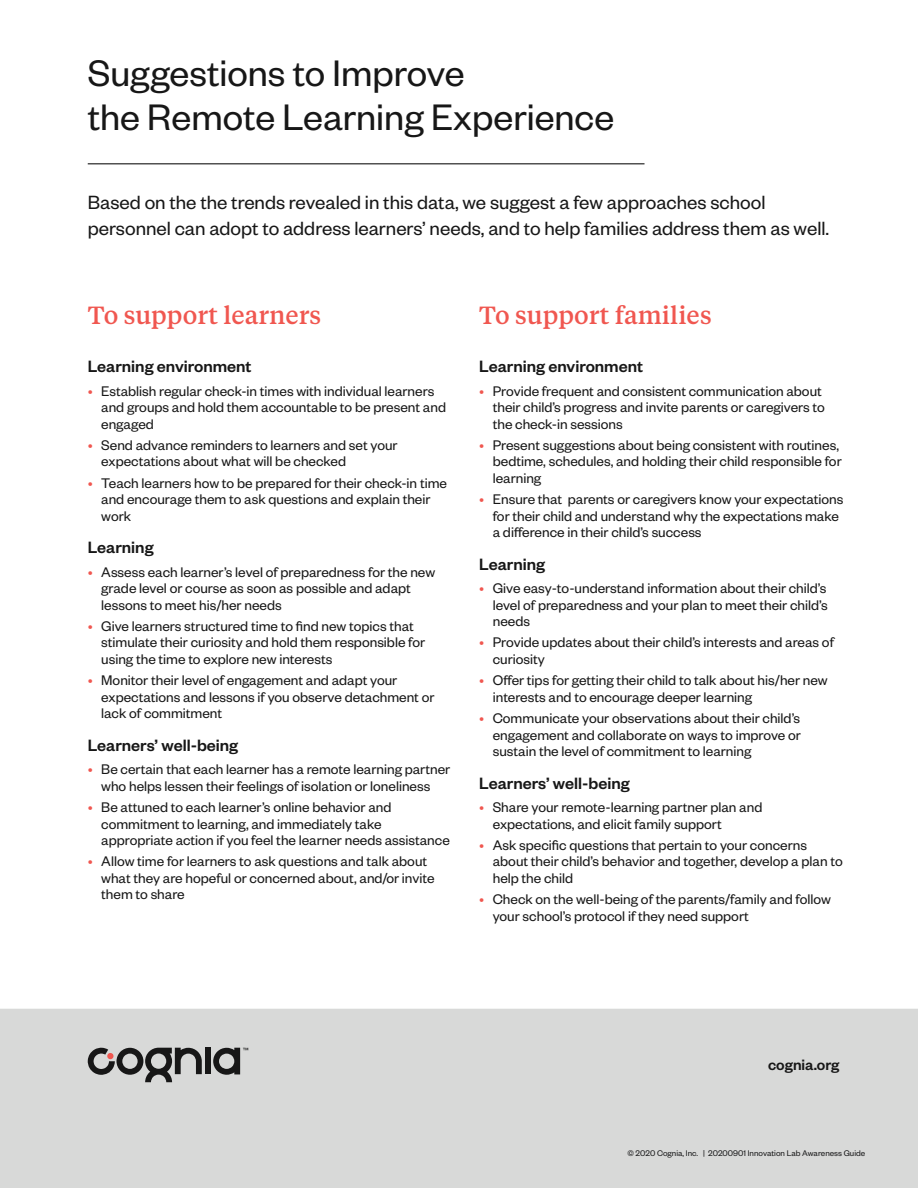
<style>
.page{position:relative;width:918px;height:1188px;background:#fff}
.page>*{position:absolute;margin:0;border:0;box-sizing:border-box;transform-origin:0 0}
.Tiemps_Title_2{font:40.5px/43.5px "Founders Grotesk";color:#171717}
.Tiempos_H1{font:500 24.75px "Tiempos Text";color:#f05750}
.INtro_text{font:21px/25.5px "Founders Grotesk";color:#171717}
.hdr_2{font:500 18px "Founders Grotesk";color:#171717}
.FG_body{font:500 16.5px "Founders Grotesk";color:#171717}
.t1{font:500 16.5px "Founders Grotesk";color:#716d6e}
.t2{font:15.3px/16.5px "Founders Grotesk";color:#171717}
.footer_text{font:9px "Founders Grotesk";color:#19191a}
.s1{color:#f05750}
</style>
<div class="page">
<div style="left:0;top:1009px;width:918px;height:179px;background:#d8d9d8"></div>
<div style="left:205px;top:1048px;width:5px;height:26px;background:#171717"></div>
<svg style="left:88px;top:1048px;width:114px;height:34px;background:#878686"></svg>
<svg style="left:213px;top:1048px;width:35px;height:27px"></svg>
<hr style="left:88px;top:163px;width:557px;height:1px;background:#171717">
<h4 class="Tiemps_Title_2" style="left:88px;top:50px;width:528px">Suggestions to Improve<br>the Remote Learning Experience</h4>
<p class="INtro_text" style="left:88px;top:189px;width:743px">Based on the the trends revealed in this data, we suggest a few approaches school personnel can adopt to address learners’ needs, and to help families address them as well.</p>
<p class="Tiempos_H1" style="left:88px;top:299px;width:235px">To support learners</p>
<h4 class="hdr_2" style="left:88px;top:355px;width:165px">Learning environment</h4>
<p class="t2" style="left:101px;top:382px;width:346px;text-indent:-14px"><span class="s1">•</span> Establish regular check-in times with individual learners and groups and hold them accountable to be present and engaged</p>
<p class="t2" style="left:101px;top:436px;width:298px;text-indent:-14px"><span class="s1">•</span> Send advance reminders to learners and set your expectations about what will be checked</p>
<p class="t2" style="left:101px;top:474px;width:347px;text-indent:-14px"><span class="s1">•</span> Teach learners how to be prepared for their check-in time and encourage them to ask questions and explain their work</p>
<h4 class="hdr_2" style="left:88px;top:536px;width:67px">Learning</h4>
<p class="t2" style="left:101px;top:563px;width:335px;text-indent:-14px"><span class="s1">•</span> Assess each learner’s level of preparedness for the new grade level or course as soon as possible and adapt lessons to meet his/her needs</p>
<p class="t2" style="left:101px;top:617px;width:326px;text-indent:-14px"><span class="s1">•</span> Give learners structured time to find new topics that stimulate their curiosity and hold them responsible for using the time to explore new interests</p>
<p class="t2" style="left:101px;top:671px;width:335px;text-indent:-14px"><span class="s1">•</span> Monitor their level of engagement and adapt your expectations and lessons if you observe detachment or lack of commitment</p>
<h4 class="hdr_2" style="left:88px;top:734px;width:152px">Learners’ well-being</h4>
<p class="t2" style="left:88px;top:760px;width:364px;text-align:center"><span class="s1">•</span> Be certain that each learner has a remote learning partner who helps lessen their feelings of isolation or loneliness</p>
<p class="t2" style="left:101px;top:798px;width:350px;text-indent:-14px"><span class="s1">•</span> Be attuned to each learner’s online behavior and commitment to learning, and immediately take appropriate action if you feel the learner needs assistance</p>
<p class="t2" style="left:101px;top:853px;width:335px;text-indent:-14px"><span class="s1">•</span> Allow time for learners to ask questions and talk about what they are hopeful or concerned about, and/or invite them to share</p>
<p class="Tiempos_H1" style="left:479px;top:299px;width:234px">To support families</p>
<h4 class="hdr_2" style="left:479px;top:355px;width:165px">Learning environment</h4>
<p class="t2" style="left:493px;top:382px;width:334px;text-indent:-14px"><span class="s1">•</span> Provide frequent and consistent communication about their child’s progress and invite parents or caregivers to the check-in sessions</p>
<p class="t2" style="left:493px;top:436px;width:351px;text-indent:-14px"><span class="s1">•</span> Present suggestions about being consistent with routines, bedtime, schedules, and holding their child responsible for learning</p>
<p class="t2" style="left:493px;top:490px;width:352px;text-indent:-14px"><span class="s1">•</span> Ensure that parents or caregivers know your expectations for their child and understand why the expectations make a difference in their child’s success</p>
<h4 class="hdr_2" style="left:479px;top:553px;width:67px">Learning</h4>
<p class="t2" style="left:493px;top:579px;width:336px;text-align:justify;text-indent:-14px"><span class="s1">•</span> Give easy-to-understand information about their child’s level of preparedness and your plan to meet their child’s needs</p>
<p class="t2" style="left:493px;top:634px;width:343px;text-indent:-14px"><span class="s1">•</span> Provide updates about their child’s interests and areas of curiosity</p>
<p class="t2" style="left:493px;top:671px;width:337px;text-indent:-14px"><span class="s1">•</span> Offer tips for getting their child to talk about his/her new interests and to encourage deeper learning</p>
<p class="t2" style="left:493px;top:709px;width:310px;text-align:justify;text-indent:-14px"><span class="s1">•</span> Communicate your observations about their child’s engagement and collaborate on ways to improve or sustain the level of commitment to learning</p>
<h4 class="hdr_2" style="left:479px;top:772px;width:152px">Learners’ well-being</h4>
<p class="t2" style="left:493px;top:798px;width:271px;text-indent:-14px"><span class="s1">•</span> Share your remote-learning partner plan and expectations, and elicit family support</p>
<p class="t2" style="left:493px;top:836px;width:351px;text-indent:-14px"><span class="s1">•</span> Ask specific questions that pertain to your concerns about their child’s behavior and together, develop a plan to help the child</p>
<p class="t2" style="left:493px;top:890px;width:340px;text-indent:-14px"><span class="s1">•</span> Check on the well-being of the parents/family and follow your school’s protocol if they need support</p>
<p class="FG_body" style="left:768px;top:1055px;width:73px">cognia.org</p>
<p class="t1" style="left:835px;top:1139px;width:10px">5</p>
<p class="footer_text" style="left:627px;top:1147px;width:239px">© 2020 Cognia, Inc. | 20200901 Innovation Lab Awareness Guide</p>
</div>
